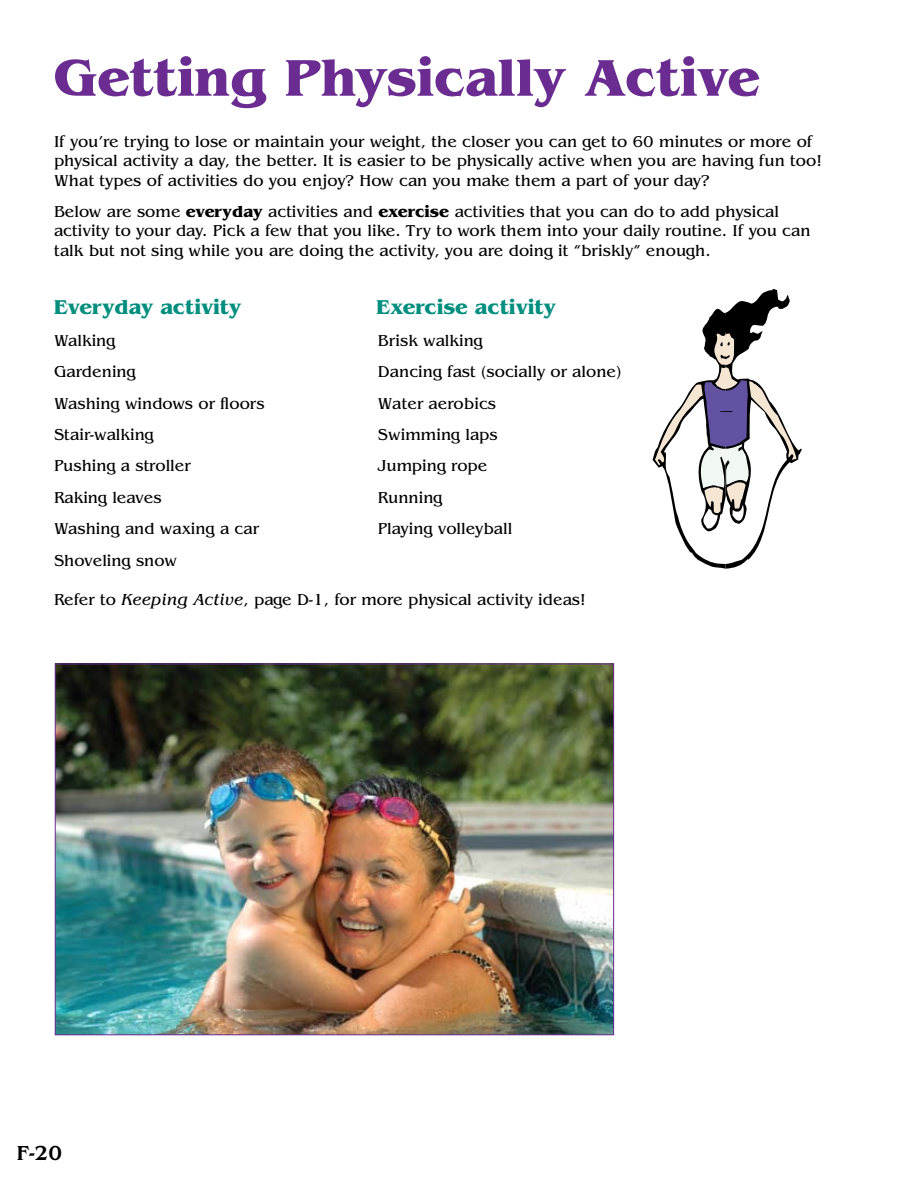
<style>
.page{position:relative;width:918px;height:1188px;background:#fff}
.page>*{position:absolute;margin:0;border:0;box-sizing:border-box;transform-origin:0 0}
.t1{font:700 54px "Benguiat";color:#6a2c91}
.t2{font:700 21px "Benguiat";color:#008e7e}
.t3{font:500 21px "Benguiat";color:#000}
.t4{font:16.5px/19.5px "Benguiat";color:#000}
.s1{font-weight:700}
.s2{font-style:italic}
</style>
<div class="page">
<svg style="left:653px;top:289px;width:149px;height:280px"></svg>
<img style="left:57px;top:666px;width:555px;height:367px">
<h1 class="t1" style="left:54px;top:47px;width:707px">Getting Physically Active</h1>
<p class="t4" style="left:54px;top:132px;width:769px">If you’re trying to lose or maintain your weight, the closer you can get to 60 minutes or more of physical activity a day, the better. It is easier to be physically active when you are having fun too!<br>What types of activities do you enjoy? How can you make them a part of your day?</p>
<p class="t4" style="left:54px;top:202px;width:758px">Below are some <span class="s1">everyday</span> activities and <span class="s1">exercise</span> activities that you can do to add physical activity to your day. Pick a few that you like. Try to work them into your daily routine. If you can talk but not sing while you are doing the activity, you are doing it “briskly” enough.</p>
<p class="t2" style="left:54px;top:295px;width:189px">Everyday activity</p>
<p class="t2" style="left:376px;top:295px;width:181px">Exercise activity</p>
<p class="t4" style="left:54px;top:331px;width:63px">Walking</p>
<p class="t4" style="left:378px;top:331px;width:106px">Brisk walking</p>
<p class="t4" style="left:54px;top:362px;width:83px">Gardening</p>
<p class="t4" style="left:378px;top:362px;width:245px">Dancing fast (socially or alone)</p>
<p class="t4" style="left:54px;top:394px;width:212px">Washing windows or floors</p>
<p class="t4" style="left:378px;top:394px;width:120px">Water aerobics</p>
<p class="t4" style="left:54px;top:425px;width:101px">Stair-walking</p>
<p class="t4" style="left:378px;top:425px;width:121px">Swimming laps</p>
<p class="t4" style="left:54px;top:456px;width:138px">Pushing a stroller</p>
<p class="t4" style="left:378px;top:456px;width:111px">Jumping rope</p>
<p class="t4" style="left:54px;top:488px;width:109px">Raking leaves</p>
<p class="t4" style="left:378px;top:488px;width:66px">Running</p>
<p class="t4" style="left:54px;top:519px;width:206px">Washing and waxing a car</p>
<p class="t4" style="left:378px;top:519px;width:136px">Playing volleyball</p>
<p class="t4" style="left:54px;top:551px;width:124px">Shoveling snow</p>
<p class="t4" style="left:54px;top:590px;width:533px">Refer to <span class="s2">Keeping Active</span>, page D-1, for more physical activity ideas!</p>
<p class="t3" style="left:17px;top:1141px;width:47px">F-20</p>
</div>
